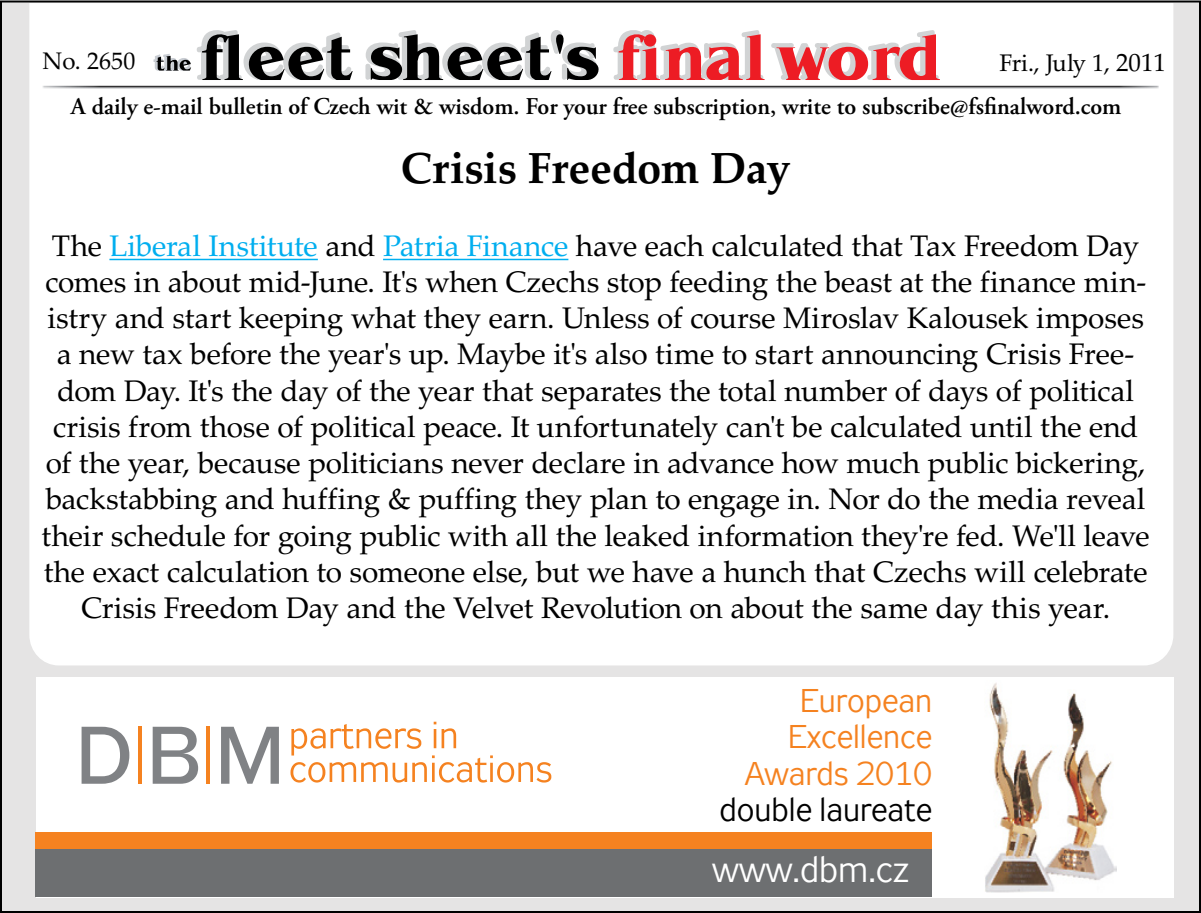
<style>
.page{position:relative;width:1201px;height:913px;background:#fff}
.page>*{position:absolute;margin:0;border:0;box-sizing:border-box;transform-origin:0 0}
.t1{font:700 43.6px "Palatino LTCE";letter-spacing:-.01em;color:#000}
.t2{font:36px "Zeppelin 31";color:#fff}
.t3{font:32.8px/36.6px "Zeppelin 31";color:#f58220;text-align:right}
.t4{font:32.8px "Zeppelin 31";color:#000}
.t5{font:29.8px/36.2px "Palatino LTCE";letter-spacing:-.01em;color:#000;text-align:center}
.t6{font:600 24px "Adobe Garamond Pro";color:#000}
.t7{font:24px "Palatino LTCE";color:#000}
.s1{font-size:25px}
.s2{color:#00aeef}
</style>
<div class="page">
<div style="left:1px;top:1px;width:1198px;height:910px;background:#e5e4e4"></div>
<div style="left:28px;top:1px;width:1146px;height:665px;background:#fff"></div>
<img style="left:40px;top:83px;width:1120px;height:7px">
<svg style="left:153px;top:30px;width:446px;height:50px;background:#a3a3a4"></svg>
<svg style="left:611px;top:30px;width:328px;height:50px;background:#eda0a3"></svg>
<div style="left:37px;top:677px;width:1136px;height:220px;background:#fff"></div>
<hr style="left:109px;top:259px;width:209px;height:1px;background:#00aeef">
<hr style="left:383px;top:259px;width:185px;height:1px;background:#00aeef">
<svg style="left:82px;top:726px;width:197px;height:57px;background:#cbcaca"></svg>
<svg style="left:290px;top:721px;width:261px;height:61px;background:#fde9d8"></svg>
<hr style="left:138px;top:726px;width:3px;height:57px;background:#f58220">
<hr style="left:206px;top:726px;width:3px;height:57px;background:#f58220">
<div style="left:36px;top:831px;width:895px;height:64px;background:#6d6f71"></div>
<div style="left:36px;top:831px;width:895px;height:16px;background:#f58220"></div>
<img style="left:984px;top:680px;width:132px;height:213px">
<p class="t7" style="left:42px;top:47px;width:94px">No. 2650</p>
<p class="t7" style="left:999px;top:49px;width:168px">Fri., July 1, <span class="s1">2011</span></p>
<p class="t6" style="left:71px;top:93px;width:1051px">A daily e-mail bulletin of Czech wit &amp; wisdom. For your free subscription, write to subscribe@fsfinalword.com</p>
<h1 class="t1" style="left:400px;top:142px;width:392px">Crisis Freedom Day</h1>
<p class="t5" style="left:42px;top:228px;width:1109px">The <span class="s2">Liberal Institute</span> and <span class="s2">Patria Finance</span> have each calculated that Tax Freedom Day comes in about mid-June. It's when Czechs stop feeding the beast at the finance min&shy;istry and start keeping what they earn. Unless of course Miroslav Kalousek imposes a new tax before the year's up. Maybe it's also time to start announcing Crisis Free&shy;dom Day. It's the day of the year that separates the total number of days of political crisis from those of political peace. It unfortunately can't be calculated until the end of the year, because politicians never declare in advance how much public bickering, backstabbing and huffing &amp; puffing they plan to engage in. Nor do the media reveal their schedule for going public with all the leaked information they're fed. We'll leave the exact calculation to someone else, but we have a hunch that Czechs will celebrate Crisis Freedom Day and the Velvet Revolution on about the same day this year.</p>
<p class="t3" style="left:745px;top:684px;width:188px">European<br>Excellence<br>Awards 2010</p>
<p class="t4" style="left:719px;top:788px;width:214px">double laureate</p>
<p class="t2" style="left:712px;top:846px;width:199px">www.dbm.cz</p>
</div>
